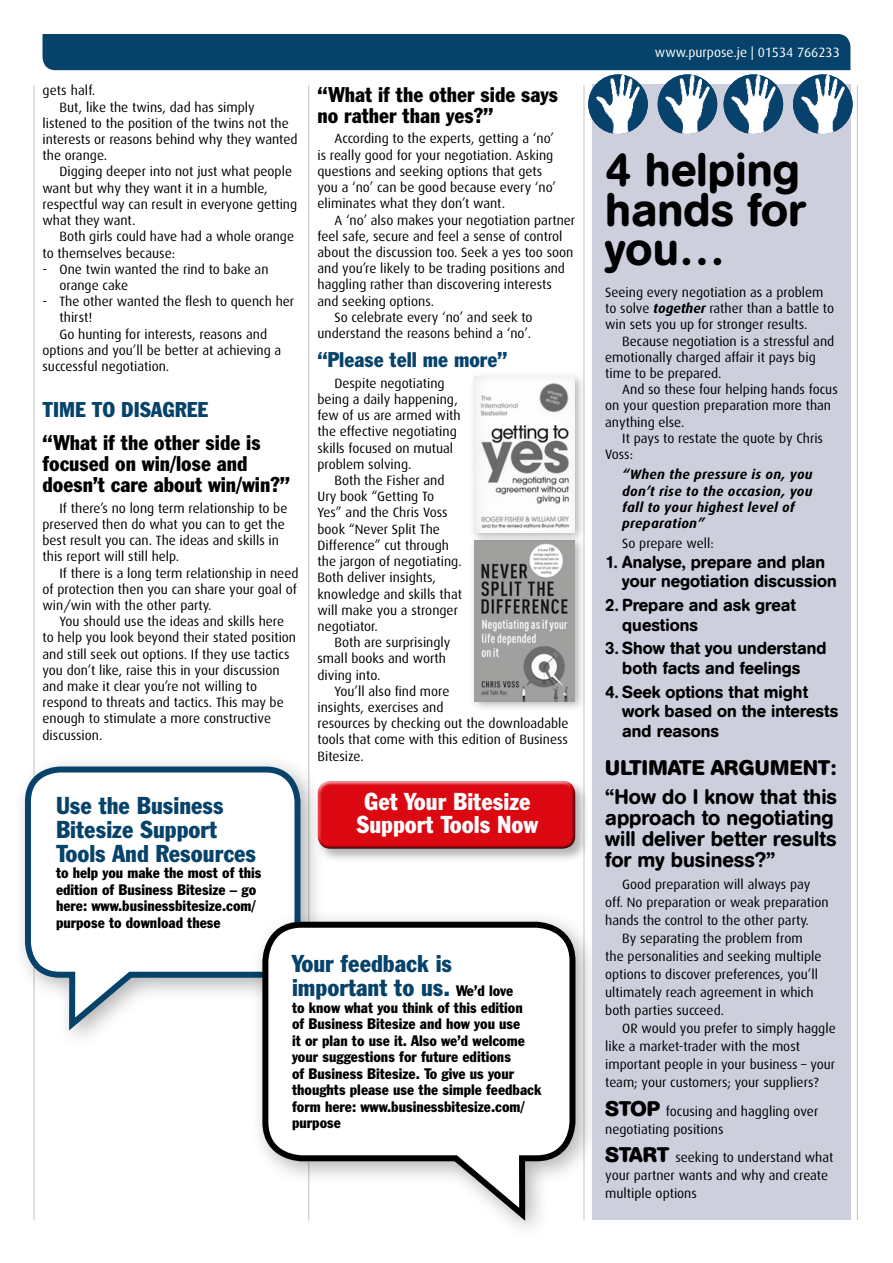
<style>
.page{position:relative;width:893px;height:1263px;background:#fff}
.page>*{position:absolute;margin:0;border:0;box-sizing:border-box;transform-origin:0 0}
.t1{font:500 46.5px/39px "AG Buch Rounded BQ";color:#000}
.t2{font:condensed 24px/24px "Franklin Gothic BT";color:#06426a}
.t3{font:condensed 24px/22.5px "Franklin Gothic BT";color:#fff;text-align:center}
.t4{font:condensed 21px/21px "Franklin Gothic BT";color:#000}
.t5{font:500 21px/21px "AG Buch Rounded BQ";color:#000}
.t6{font:condensed 21px "Franklin Gothic BT";color:#06426a}
.t7{font:700 21px "AG Buch Rounded BQ";letter-spacing:.01em;color:#000}
.t8{font:500 17.25px/19.5px "AG Buch Rounded BQ";color:#000}
.t9{font:condensed 15px/16.5px "Franklin Gothic BT";color:#000}
.t10{font:13.5px/16.2px "Dax";color:#000}
.t11{font:italic 700 13.5px/16.2px "Dax";letter-spacing:.02em;color:#000}
.t12{font:13.5px "Dax";color:#fff}
.s1{font-size:15px;color:#000}
.s2{font-weight:700;font-style:italic}
.s3{font-family:"AG Buch Rounded BQ";font-weight:700;font-size:21px}
</style>
<div class="page">
<div style="left:43px;top:34px;width:807px;height:36px;background:#06426a"></div>
<hr style="left:308px;top:85px;width:1px;height:1135px;background:#c6c6c6">
<hr style="left:583px;top:85px;width:1px;height:1135px;background:#c6c6c6">
<hr style="left:34px;top:85px;width:1px;height:1135px;background:#c6c6c6">
<hr style="left:857px;top:85px;width:1px;height:1135px;background:#c6c6c6">
<div style="left:12px;top:753px;width:313px;height:300px;background:#000;opacity:.3"></div>
<svg style="left:22px;top:763px;width:281px;height:274px"></svg>
<div style="left:249px;top:908px;width:351px;height:335px;background:#000;opacity:.3"></div>
<svg style="left:259px;top:919px;width:319px;height:308px"></svg>
<div style="left:592px;top:84px;width:259px;height:1136px;background:#cdcfdd"></div>
<img style="left:588px;top:74px;width:60px;height:60px;border-radius:30px">
<img style="left:658px;top:74px;width:59px;height:60px;border-radius:30px">
<img style="left:724px;top:74px;width:59px;height:60px;border-radius:30px">
<img style="left:793px;top:74px;width:60px;height:60px;border-radius:30px">
<div style="left:315px;top:778px;width:275px;height:85px;background:#000;opacity:.3"></div>
<div style="left:313px;top:776px;width:264px;height:69px;background:#fff;opacity:.75"></div>
<div style="left:315px;top:784px;width:265px;height:69px;background:#000;opacity:.75"></div>
<div style="left:469px;top:534px;width:117px;height:178px;background:#000;opacity:.3"></div>
<img style="left:474px;top:544px;width:101px;height:157px">
<div style="left:469px;top:371px;width:117px;height:173px;background:#000;opacity:.3"></div>
<img style="left:474px;top:377px;width:101px;height:155px">
<p class="t10" style="left:43px;top:83px;width:54px">gets half.</p>
<p class="t10" style="left:60px;top:99px;width:197px">But, like the twins, dad has simply</p>
<p class="t10" style="left:43px;top:115px;width:248px">listened to the position of the twins not the</p>
<p class="t10" style="left:43px;top:131px;width:257px">interests or reasons behind why they wanted</p>
<p class="t10" style="left:43px;top:148px;width:66px">the orange.</p>
<p class="t10" style="left:60px;top:164px;width:234px">Digging deeper into not just what people</p>
<p class="t10" style="left:43px;top:180px;width:227px">want but why they want it in a humble,</p>
<p class="t10" style="left:43px;top:196px;width:256px">respectful way can result in everyone getting</p>
<p class="t10" style="left:43px;top:212px;width:95px">what they want.</p>
<p class="t10" style="left:60px;top:229px;width:236px">Both girls could have had a whole orange</p>
<p class="t10" style="left:43px;top:245px;width:134px">to themselves because:</p>
<p class="t10" style="left:60px;top:261px;width:210px;text-indent:-17px">- One twin wanted the rind to bake an orange cake</p>
<p class="t10" style="left:43px;top:293px;width:253px">- The other wanted the flesh to quench her</p>
<p class="t10" style="left:60px;top:310px;width:34px">thirst!</p>
<p class="t10" style="left:60px;top:326px;width:209px">Go hunting for interests, reasons and</p>
<p class="t10" style="left:43px;top:342px;width:240px">options and you’ll be better at achieving a</p>
<p class="t10" style="left:43px;top:358px;width:128px">successful negotiation.</p>
<h3 class="t6" style="left:43px;top:395px;width:167px">TIME TO DISAGREE</h3>
<h3 class="t4" style="left:43px;top:432px;width:249px">“What if the other side is focused on win/lose and doesn’t care about win/win?”</h3>
<p class="t10" style="left:43px;top:500px;width:246px;text-indent:17px">If there’s no long term relationship to be preserved then do what you can to get the best result you can. The ideas and skills in this report will still help.</p>
<p class="t10" style="left:43px;top:565px;width:257px;text-indent:17px">If there is a long term relationship in need of protection then you can share your goal of win/win with the other party.</p>
<p class="t10" style="left:43px;top:614px;width:255px;text-indent:17px">You should use the ideas and skills here to help you look beyond their stated position and still seek out options. If they use tactics you don’t like, raise this in your discussion and make it clear you’re not willing to respond to threats and tactics. This may be enough to stimulate a more constructive discussion.</p>
<h2 class="t2" style="left:56px;top:792px;width:202px">Use the Business<br>Bitesize Support<br>Tools And Resources</h2>
<p class="t9" style="left:56px;top:864px;width:207px">to help you make the most of this edition of Business Bitesize – go here: www.businessbitesize.com/ purpose to download these</p>
<h3 class="t4" style="left:317px;top:83px;width:242px">“What if the other side says no rather than yes?”</h3>
<p class="t10" style="left:317px;top:131px;width:240px;text-indent:17px">According to the experts, getting a ‘no’ is really good for your negotiation. Asking questions and seeking options that gets you a ‘no’ can be good because every ‘no’ eliminates what they don’t want.</p>
<p class="t10" style="left:334px;top:212px;width:242px">A ‘no’ also makes your negotiation partner</p>
<p class="t10" style="left:317px;top:228px;width:246px">feel safe, secure and feel a sense of control</p>
<p class="t10" style="left:317px;top:244px;width:257px">about the discussion too. Seek a yes too soon</p>
<p class="t10" style="left:317px;top:260px;width:249px">and you’re likely to be trading positions and</p>
<p class="t10" style="left:317px;top:277px;width:236px">haggling rather than discovering interests</p>
<p class="t10" style="left:317px;top:293px;width:118px">and seeking options.</p>
<p class="t10" style="left:334px;top:309px;width:200px">So celebrate every ‘no’ and seek to</p>
<p class="t10" style="left:317px;top:325px;width:215px">understand the reasons behind a ‘no’.</p>
<h3 class="t6" style="left:317px;top:346px;width:191px">“Please tell me more”</h3>
<p class="t10" style="left:317px;top:375px;width:145px;text-indent:17px">Despite negotiating being a daily happening, few of us are armed with the effective negotiating skills focused on mutual problem solving.</p>
<p class="t10" style="left:317px;top:472px;width:146px;text-indent:17px">Both the Fisher and<br>Ury book “Getting To<br>Yes” and the Chris Voss book “Never Split The<br>Difference” cut through the jargon of negotiating.<br>Both deliver insights, knowledge and skills that will make you a stronger negotiator.</p>
<p class="t10" style="left:317px;top:634px;width:134px;text-indent:17px">Both are surprisingly small books and worth diving into.</p>
<p class="t10" style="left:317px;top:683px;width:253px;text-indent:17px">You’ll also find more<br>insights, exercises and<br>resources by checking out the downloadable tools that come with this edition of Business<br>Bitesize.</p>
<h2 class="t3" style="left:356px;top:790px;width:183px">Get Your Bitesize<br>Support Tools Now</h2>
<h2 class="t2" style="left:292px;top:951px;width:223px">Your feedback is important to us. <span class="s1">We’d love</span></h2>
<p class="t9" style="left:292px;top:999px;width:251px">to know what you think of this edition<br>of Business Bitesize and how you use<br>it or plan to use it. Also we’d welcome your suggestions for future editions<br>of Business Bitesize. To give us your thoughts please use the simple feedback form here: www.businessbitesize.com/ purpose</p>
<p class="t12" style="left:655px;top:45px;width:186px">www.purpose.je | 01534 766233</p>
<h1 class="t1" style="left:605px;top:151px;width:202px">4 helping hands for you…</h1>
<p class="t10" style="left:605px;top:284px;width:230px">Seeing every negotiation as a problem to solve <span class="s2">together</span> rather than a battle to win sets you up for stronger results.</p>
<p class="t10" style="left:605px;top:333px;width:231px;text-indent:17px">Because negotiation is a stressful and emotionally charged affair it pays big time to be prepared.</p>
<p class="t10" style="left:605px;top:381px;width:234px;text-indent:17px">And so these four helping hands focus on your question preparation more than anything else.</p>
<p class="t10" style="left:605px;top:430px;width:219px;text-indent:17px">It pays to restate the quote by Chris<br>Voss:</p>
<p class="t11" style="left:622px;top:467px;width:192px">“When the pressure is on, you don’t rise to the occasion, you fall to your highest level of preparation”</p>
<p class="t10" style="left:622px;top:536px;width:93px">So prepare well:</p>
<p class="t8" style="left:622px;top:552px;width:216px;text-indent:-17px">1. Analyse, prepare and plan your negotiation discussion</p>
<p class="t8" style="left:622px;top:596px;width:175px;text-indent:-17px">2. Prepare and ask great questions</p>
<p class="t8" style="left:605px;top:639px;width:223px;text-align:center">3. Show that you understand both facts and feelings</p>
<p class="t8" style="left:622px;top:682px;width:218px;text-indent:-17px">4. Seek options that might work based on the interests and reasons</p>
<h3 class="t7" style="left:605px;top:755px;width:232px">ULTIMATE ARGUMENT:</h3>
<h3 class="t5" style="left:605px;top:787px;width:233px">“How do I know that this approach to negotiating will deliver better results for my business?”</h3>
<p class="t10" style="left:622px;top:877px;width:190px">Good preparation will always pay</p>
<p class="t10" style="left:605px;top:895px;width:225px">off. No preparation or weak preparation</p>
<p class="t10" style="left:605px;top:913px;width:205px">hands the control to the other party.</p>
<p class="t10" style="left:622px;top:931px;width:182px">By separating the problem from</p>
<p class="t10" style="left:605px;top:949px;width:218px">the personalities and seeking multiple</p>
<p class="t10" style="left:605px;top:967px;width:214px">options to discover preferences, you’ll</p>
<p class="t10" style="left:605px;top:985px;width:210px">ultimately reach agreement in which</p>
<p class="t10" style="left:605px;top:1003px;width:120px">both parties succeed.</p>
<p class="t10" style="left:622px;top:1021px;width:215px">OR would you prefer to simply haggle</p>
<p class="t10" style="left:605px;top:1039px;width:196px">like a market-trader with the most</p>
<p class="t10" style="left:605px;top:1057px;width:232px">important people in your business – your</p>
<p class="t10" style="left:605px;top:1075px;width:215px">team; your customers; your suppliers?</p>
<p class="t10" style="left:605px;top:1102px;width:215px;line-height:18px"><span class="s3">STOP</span> focusing and haggling over negotiating positions</p>
<p class="t10" style="left:605px;top:1148px;width:230px;line-height:18px"><span class="s3">START</span> seeking to understand what your partner wants and why and create multiple options</p>
</div>
